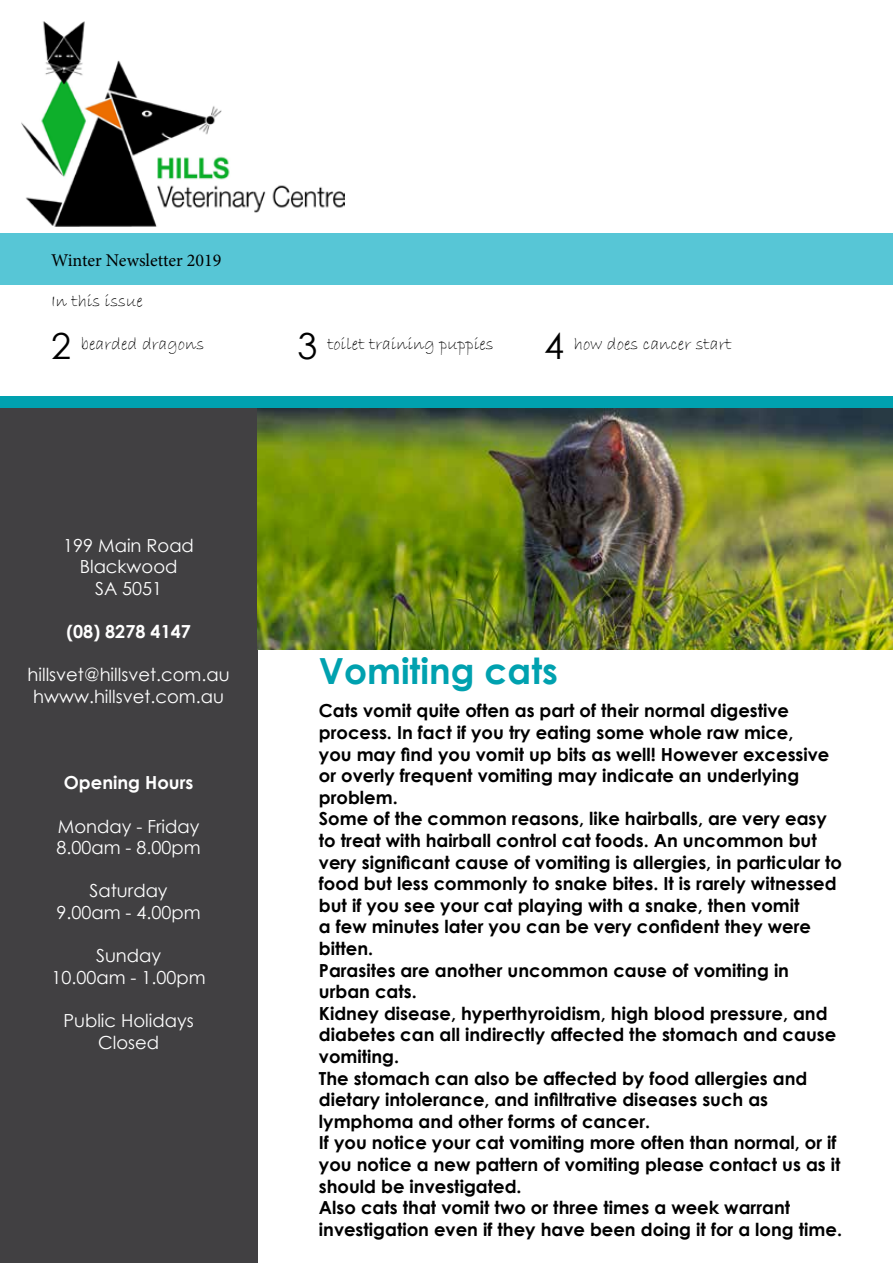
<style>
.page{position:relative;width:893px;height:1263px;background:#fff}
.page>*{position:absolute;margin:0;border:0;box-sizing:border-box;transform-origin:0 0}
.t1{font:700 36px "Century Gothic";color:#00a1af}
.t2{font:700 18px/21.6px "Century Gothic";color:#000}
.t3{font:18px/21.6px "Century Gothic";color:#fff;text-align:center}
.t4{font:18px "Bradley Hand ITC";color:#000}
.t5{font:700 18px "Century Gothic";color:#fff}
.t6{font:18px "Minion Pro";color:#000}
.s1{font-family:"Century Gothic";font-size:36px}
</style>
<div class="page">
<div style="left:0;top:234px;width:893px;height:51px;background:#57c6d6"></div>
<div style="left:0;top:396px;width:893px;height:13px;background:#00a1af"></div>
<div style="left:0;top:409px;width:257px;height:854px;background:#414042"></div>
<img style="left:257px;top:409px;width:636px;height:241px">
<img style="left:21px;top:21px;width:323px;height:206px">
<p class="t6" style="left:51px;top:248px;width:172px">Winter Newsletter 2019</p>
<p class="t4" style="left:51px;top:290px;width:93px">In this issue</p>
<p class="t4" style="left:51px;top:333px;width:155px"><span class="s1">2</span> bearded dragons</p>
<p class="t4" style="left:298px;top:333px;width:198px"><span class="s1">3</span> toilet training puppies</p>
<p class="t4" style="left:544px;top:333px;width:189px"><span class="s1">4</span> how does cancer start</p>
<p class="t3" style="left:63px;top:534px;width:132px">199 Main Road<br>Blackwood<br>SA 5051</p>
<p class="t5" style="left:66px;top:618px;width:126px">(08) 8278 4147</p>
<p class="t3" style="left:28px;top:664px;width:204px">hillsvet@hillsvet.com.au hwww.hillsvet.com.au</p>
<p class="t5" style="left:64px;top:769px;width:131px">Opening Hours</p>
<p class="t3" style="left:57px;top:815px;width:146px;text-align:left">Monday - Friday<br>8.00am - 8.00pm</p>
<p class="t3" style="left:57px;top:880px;width:146px">Saturday<br>9.00am - 4.00pm</p>
<p class="t3" style="left:52px;top:945px;width:156px">Sunday<br>10.00am - 1.00pm</p>
<p class="t3" style="left:63px;top:1009px;width:132px">Public Holidays<br>Closed</p>
<h1 class="t1" style="left:319px;top:644px;width:241px">Vomiting cats</h1>
<p class="t2" style="left:319px;top:699px;width:525px">Cats vomit quite often as part of their normal digestive process. In fact if you try eating some whole raw mice,<br>you may find you vomit up bits as well! However excessive or overly frequent vomiting may indicate an underlying problem.<br>Some of the common reasons, like hairballs, are very easy to treat with hairball control cat foods. An uncommon but very significant cause of vomiting is allergies, in particular to food but less commonly to snake bites. It is rarely witnessed but if you see your cat playing with a snake, then vomit<br>a few minutes later you can be very confident they were bitten.<br>Parasites are another uncommon cause of vomiting in urban cats.<br>Kidney disease, hyperthyroidism, high blood pressure, and diabetes can all indirectly affected the stomach and cause vomiting.<br>The stomach can also be affected by food allergies and dietary intolerance, and infiltrative diseases such as lymphoma and other forms of cancer.<br>If you notice your cat vomiting more often than normal, or if you notice a new pattern of vomiting please contact us as it should be investigated.<br>Also cats that vomit two or three times a week warrant investigation even if they have been doing it for a long time.</p>
</div>
